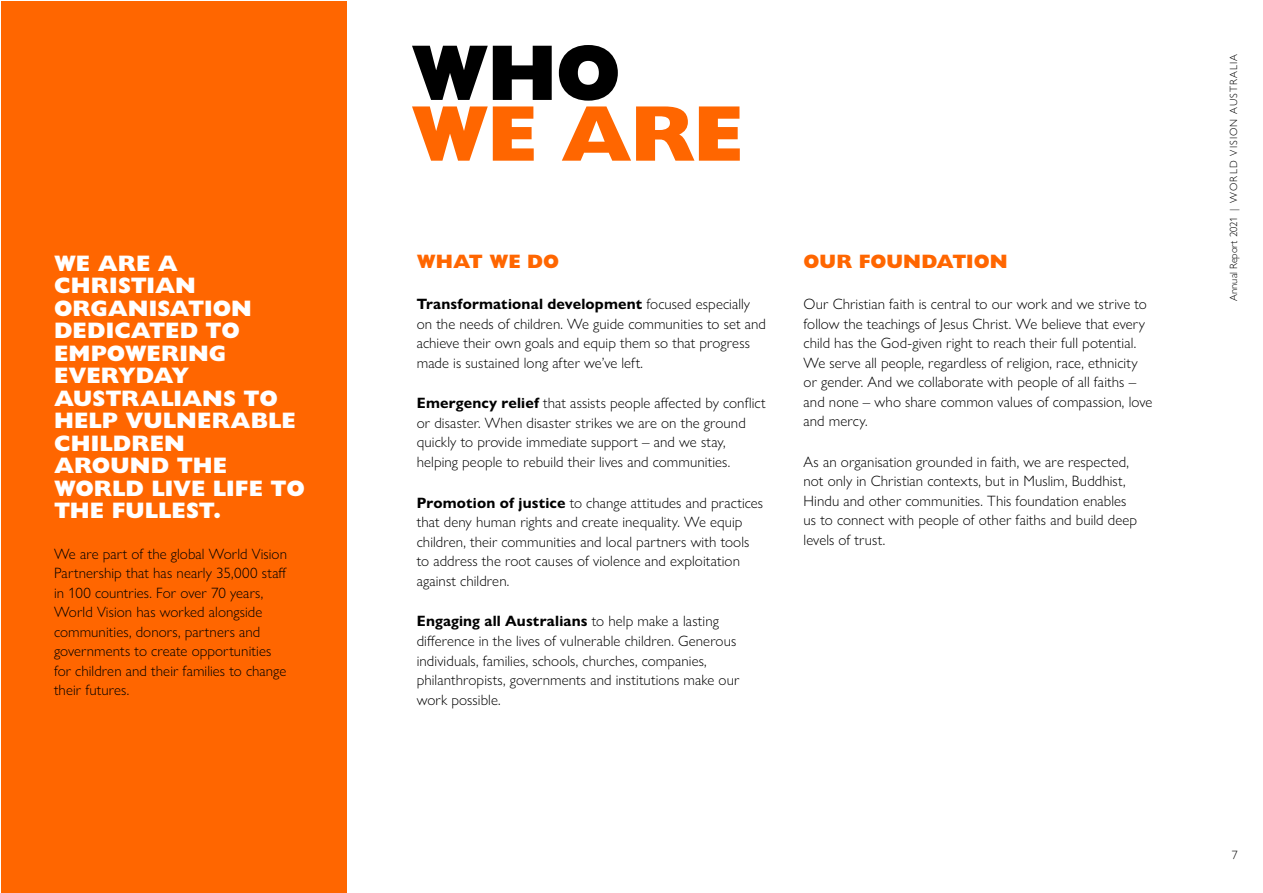
<style>
.page{position:relative;width:1263px;height:893px;background:#fff}
.page>*{position:absolute;margin:0;border:0;box-sizing:border-box;transform-origin:0 0}
.t1{font:800 79.5px "Gill Sans Nova";color:#f60}
.t2{font:800 79.5px "Gill Sans Nova";color:#000}
.t3{font:800 22.5px/22.5px "Gill Sans Nova";color:#fff}
.t4{font:800 19.5px "Gill Sans Nova";color:#f60}
.t5{font:300 15px/19.5px "Gill Sans Nova";letter-spacing:.005em;color:#000}
.t6{font:300 12px "Gill Sans";color:#000}
.t7{font:300 10.5px "Gill Sans Nova";letter-spacing:.085em;color:#000}
.s1{font-weight:700}
</style>
<div class="page">
<div style="left:1px;top:1px;width:345px;height:891px;background:#f60"></div>
<h2 class="t3" style="left:54px;top:252px;width:252px">WE ARE A<br>CHRISTIAN<br>ORGANISATION<br>DEDICATED TO<br>EMPOWERING<br>EVERYDAY<br>AUSTRALIANS TO<br>HELP VULNERABLE<br>CHILDREN<br>AROUND THE<br>WORLD LIVE LIFE TO<br>THE FULLEST.</h2>
<p class="t5" style="left:54px;top:544px;width:234px">We are part of the global World Vision Partnership that has nearly 35,000 staff in 100 countries. For over 70 years, World Vision has worked alongside communities, donors, partners and governments to create opportunities for children and their families to change their futures.</p>
<h1 class="t2" style="left:411px;top:23px;width:212px">WHO</h1>
<h1 class="t1" style="left:411px;top:83px;width:334px">WE ARE</h1>
<h3 class="t4" style="left:417px;top:249px;width:144px">WHAT WE DO</h3>
<p class="t5" style="left:417px;top:294px;width:351px"><span class="s1">Transformational development</span> focused especially on the needs of children. We guide communities to set and achieve their own goals and equip them so that progress made is sustained long after we’ve left.</p>
<p class="t5" style="left:417px;top:393px;width:350px"><span class="s1">Emergency relief</span> that assists people affected by conflict or disaster. When disaster strikes we are on the ground quickly to provide immediate support – and we stay, helping people to rebuild their lives and communities.</p>
<p class="t5" style="left:417px;top:493px;width:348px"><span class="s1">Promotion of justice</span> to change attitudes and practices that deny human rights and create inequality. We equip children, their communities and local partners with tools to address the root causes of violence and exploitation against children.</p>
<p class="t5" style="left:417px;top:611px;width:324px"><span class="s1">Engaging all Australians</span> to help make a lasting difference in the lives of vulnerable children. Generous individuals, families, schools, churches, companies, philanthropists, governments and institutions make our work possible.</p>
<h3 class="t4" style="left:803px;top:249px;width:206px">OUR FOUNDATION</h3>
<p class="t5" style="left:803px;top:294px;width:350px">Our Christian faith is central to our work and we strive to follow the teachings of Jesus Christ. We believe that every child has the God-given right to reach their full potential.<br>We serve all people, regardless of religion, race, ethnicity or gender. And we collaborate with people of all faiths – and none – who share common values of compassion, love and mercy.</p>
<p class="t5" style="left:803px;top:452px;width:335px">As an organisation grounded in faith, we are respected, not only in Christian contexts, but in Muslim, Buddhist, Hindu and other communities. This foundation enables us to connect with people of other faiths and build deep levels of trust.</p>
<p class="t7" style="left:1227px;top:301px;width:248px;rotate:-90deg">Annual Report 2021 | WORLD VISION AUSTRALIA</p>
<p class="t6" style="left:1232px;top:846px;width:7px">7</p>
</div>
